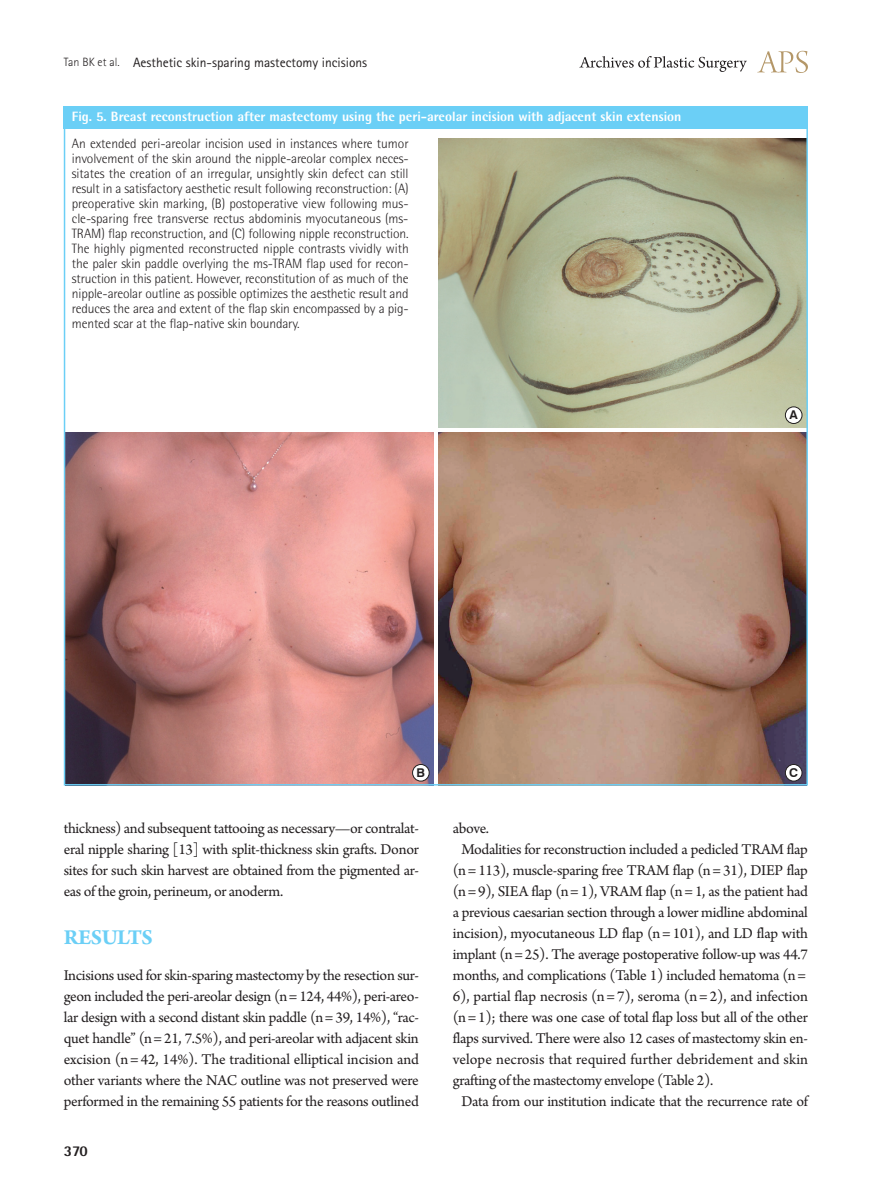
<style>
.page{position:relative;width:893px;height:1191px;background:#fff}
.page>*{position:absolute;margin:0;border:0;box-sizing:border-box;transform-origin:0 0}
.대제목{font:700 22.5px "Arno Pro";letter-spacing:-.02em;color:#6bcff6}
.본문{font:15.75px/21px "Arno Pro";letter-spacing:-.02em;color:#231f20;text-align:justify}
.t1{font:800 15px "Rotis Semi Sans Std";color:#231f20}
.그림설명{font:300 13.5px/15px "Rotis Semi Sans Std";letter-spacing:-.01em;color:#231f20;text-align:justify}
.표그림제목{font:800 13.5px "Rotis Semi Sans Std";color:#fff}
.t2{font:13.5px "Rotis Sans Serif Std";color:#231f20}
.t3{font:700 12.15px "Swiss 721 BT";color:#231f20}
.s1{font-weight:300;font-size:12px}
</style>
<div class="page">
<svg style="left:757px;top:51px;width:51px;height:22px"></svg>
<svg style="left:579px;top:56px;width:168px;height:16px"></svg>
<div style="left:64px;top:106px;width:744px;height:23px;background:#6bcff6"></div>
<img style="left:438px;top:139px;width:367px;height:289px">
<img style="left:438px;top:432px;width:367px;height:350px">
<img style="left:67px;top:432px;width:367px;height:350px">
<div style="left:785px;top:407px;width:17px;height:16px;background:#fff;border-radius:50%"></div>
<div style="left:785px;top:407px;width:17px;height:17px;border:1px solid #231f20;border-radius:50%"></div>
<div style="left:413px;top:764px;width:16px;height:17px;background:#fff;border-radius:50%"></div>
<div style="left:412px;top:764px;width:17px;height:17px;border:1px solid #231f20;border-radius:50%"></div>
<div style="left:785px;top:764px;width:17px;height:17px;background:#fff;border-radius:50%"></div>
<div style="left:785px;top:764px;width:17px;height:17px;border:1px solid #231f20;border-radius:50%"></div>
<p class="t2" style="left:64px;top:54px;width:305px"><span class="s1">Tan BK et al.</span> Aesthetic skin-sparing mastectomy incisions</p>
<p class="표그림제목" style="left:72px;top:108px;width:611px">Fig. 5. Breast reconstruction after mastectomy using the peri-areolar incision with adjacent skin extension</p>
<p class="그림설명" style="left:72px;top:136px;width:339px">An extended peri-areolar incision used in instances where tumor involvement of the skin around the nipple-areolar complex neces&shy;sitates the creation of an irregular, unsightly skin defect can still result in a satisfactory aesthetic result following reconstruction: (A) preoperative skin marking, (B) postoperative view following mus&shy;cle-sparing free transverse rectus abdominis myocutaneous (ms-TRAM) flap reconstruction, and (C) following nipple reconstruction.<br>The highly pigmented reconstructed nipple contrasts vividly with the paler skin paddle overlying the ms-TRAM flap used for recon&shy;struction in this patient. However, reconstitution of as much of the nipple-areolar outline as possible optimizes the aesthetic result and reduces the area and extent of the flap skin encompassed by a pig&shy;mented scar at the flap-native skin boundary.</p>
<p class="t3" style="left:789px;top:408px;width:10px">A</p>
<p class="t3" style="left:417px;top:765px;width:10px">B</p>
<p class="t3" style="left:789px;top:765px;width:10px">C</p>
<p class="본문" style="left:64px;top:819px;width:357px">thickness) and subsequent tattooing as necessary—or contralat&shy;eral nipple sharing [13] with split-thickness skin grafts. Donor sites for such skin harvest are obtained from the pigmented ar&shy;eas of the groin, perineum, or anoderm.</p>
<p class="대제목" style="left:64px;top:924px;width:91px">RESULTS</p>
<p class="본문" style="left:64px;top:966px;width:357px">Incisions used for skin-sparing mastectomy by the resection sur&shy;geon included the peri-areolar design (n = 124, 44%), peri-areo&shy;lar design with a second distant skin paddle (n = 39, 14%), “rac&shy;quet handle” (n = 21, 7.5%), and peri-areolar with adjacent skin excision (n = 42, 14%). The traditional elliptical incision and other variants where the NAC outline was not preserved were performed in the remaining 55 patients for the reasons outlined</p>
<p class="t1" style="left:64px;top:1141px;width:26px">370</p>
<p class="본문" style="left:453px;top:819px;width:38px">above.</p>
<p class="본문" style="left:453px;top:840px;width:357px;text-align:left;text-indent:9px">Modalities for reconstruction included a pedicled TRAM flap (n = 113), muscle-sparing free TRAM flap (n = 31), DIEP flap (n = 9), SIEA flap (n = 1), VRAM flap (n = 1, as the patient had a previous caesarian section through a lower midline abdominal incision), myocutaneous LD flap (n = 101), and LD flap with implant (n = 25). The average postoperative follow-up was 44.7 months, and complications (Table 1) included hematoma (n = 6), partial flap necrosis (n = 7), seroma (n = 2), and infection (n = 1); there was one case of total flap loss but all of the other flaps survived. There were also 12 cases of mastectomy skin en&shy;velope necrosis that required further debridement and skin grafting of the mastectomy envelope (Table 2).</p>
<p class="본문" style="left:461px;top:1092px;width:348px">Data from our institution indicate that the recurrence rate of</p>
</div>
